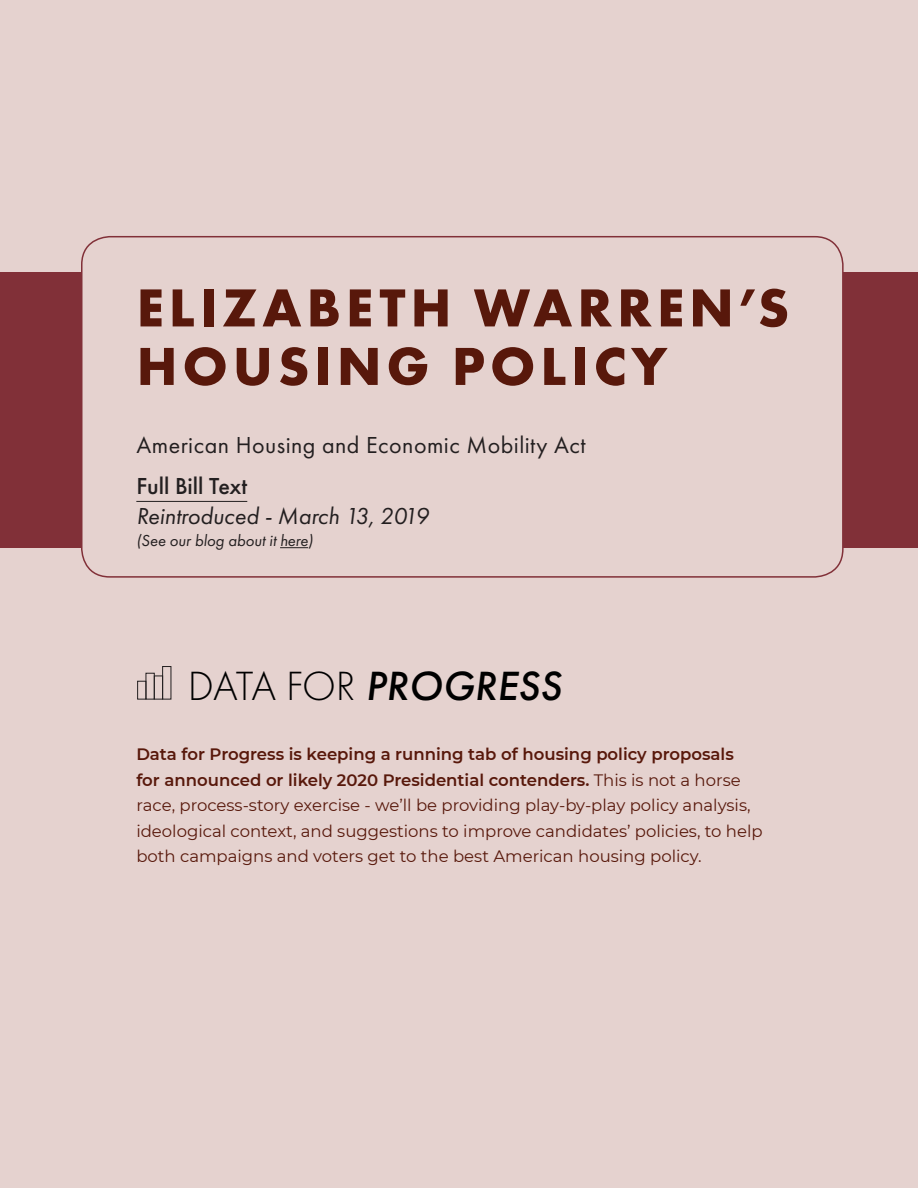
<style>
.page{position:relative;width:918px;height:1188px;background:#e5d2cf}
.page>*{position:absolute;margin:0;border:0;box-sizing:border-box;transform-origin:0 0}
.Heading_1{font:700 55.5px/58.5px "Futura PT";letter-spacing:.09em;color:#58180b}
.t1{font:italic 500 42.3px "Futura PT";color:#000}
.t2{font:24px "Futura PT";letter-spacing:.02em;color:#231f20}
.t3{font:italic 24px "Futura PT";color:#231f20}
.t4{font:500 24px "Futura PT";color:#231f20}
.t5{font:16.5px/25.5px "Montserrat";color:#58180b}
.t6{font:italic 16.5px "Futura PT";color:#231f20}
.s1{font-weight:300;font-style:normal}
.s2{font-weight:600}
</style>
<div class="page">
<hr style="left:136px;top:501px;width:111px;height:1px;background:#231f20">
<svg style="left:280px;top:547px;width:28px;height:1px"></svg>
<div style="left:81px;top:236px;width:763px;height:342px;border:2px solid #813038;border-radius:28px"></div>
<div style="left:0;top:272px;width:81px;height:276px;background:#813038"></div>
<div style="left:844px;top:272px;width:74px;height:276px;background:#813038"></div>
<div style="left:137px;top:681px;width:9px;height:19px;border:1px solid #231f20"></div>
<div style="left:146px;top:673px;width:9px;height:27px;border:1px solid #231f20"></div>
<div style="left:154px;top:676px;width:9px;height:24px;border:1px solid #231f20"></div>
<div style="left:162px;top:666px;width:9px;height:34px;border:1px solid #231f20"></div>
<p class="Heading_1" style="left:137px;top:277px;width:654px">ELIZABETH WARREN’S<br>HOUSING POLICY</p>
<p class="t2" style="left:136px;top:431px;width:451px">American Housing and Economic Mobility Act</p>
<p class="t4" style="left:136px;top:472px;width:112px">Full Bill Text</p>
<p class="t3" style="left:136px;top:501px;width:294px">Reintroduced - March 13, 2019</p>
<p class="t6" style="left:136px;top:531px;width:178px">(See our blog about it here)</p>
<p class="t1" style="left:188px;top:659px;width:375px"><span class="s1">DATA FOR</span> PROGRESS</p>
<p class="t5" style="left:136px;top:741px;width:628px"><span class="s2">Data for Progress is keeping a running tab of housing policy proposals<br>for announced or likely 2020 Presidential contenders.</span> This is not a horse race, process-story exercise - we’ll be providing play-by-play policy analysis, ideological context, and suggestions to improve candidates’ policies, to help both campaigns and voters get to the best American housing policy.</p>
</div>
